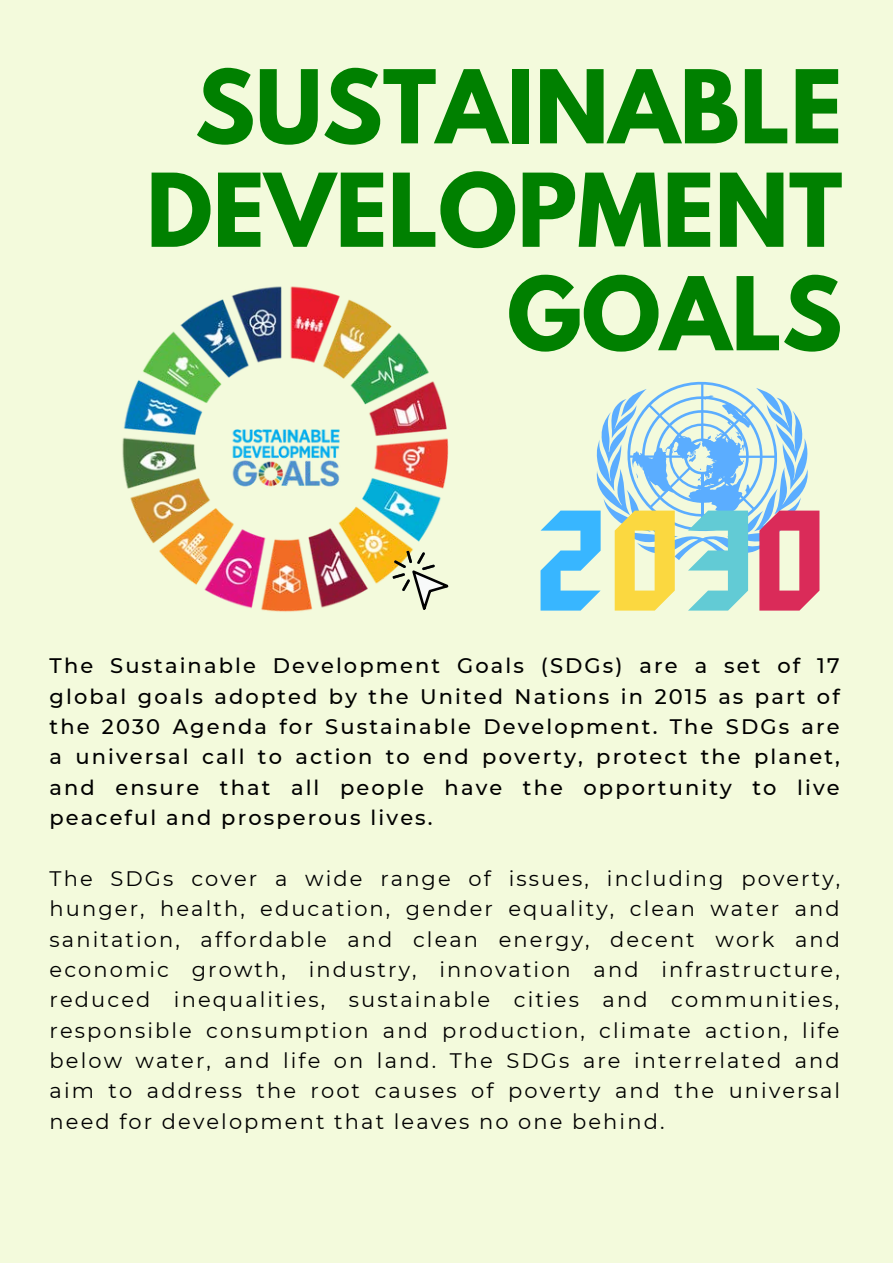
<style>
.page{position:relative;width:893px;height:1264px;background:#fff}
.page>*{position:absolute;margin:0;border:0;box-sizing:border-box;transform-origin:0 0}
.t1{font:700 90px/103.4px "League Spartan";color:#008000;text-align:right}
.t2{font:21px/30.3px "Montserrat";letter-spacing:.1em;color:#000;text-align:justify}
.t3{font:500 21px/30.3px "Montserrat";letter-spacing:.1em;color:#000;text-align:justify}
</style>
<div class="page">
<div style="left:0;top:0;width:892px;height:1262px;background:#f3fadc"></div>
<img style="left:122px;top:286px;width:435px;height:326px">
<svg style="left:540px;top:371px;width:279px;height:239px"></svg>
<svg style="left:390px;top:548px;width:63px;height:64px"></svg>
<h1 class="t1" style="left:146px;top:67px;width:697px">SUSTAINABLE<br>DEVELOPMENT<br>GOALS</h1>
<p class="t3" style="left:50px;top:650px;width:791px">The Sustainable Development Goals (SDGs) are a set of 17 global goals adopted by the United Nations in 2015 as part of the 2030 Agenda for Sustainable Development. The SDGs are a universal call to action to end poverty, protect the planet, and ensure that all people have the opportunity to live peaceful and prosperous lives.</p>
<p class="t2" style="left:50px;top:863px;width:792px">The SDGs cover a wide range of issues, including poverty, hunger, health, education, gender equality, clean water and sanitation, affordable and clean energy, decent work and economic growth, industry, innovation and infrastructure, reduced inequalities, sustainable cities and communities, responsible consumption and production, climate action, life below water, and life on land. The SDGs are interrelated and aim to address the root causes of poverty and the universal need for development that leaves no one behind.</p>
</div>
